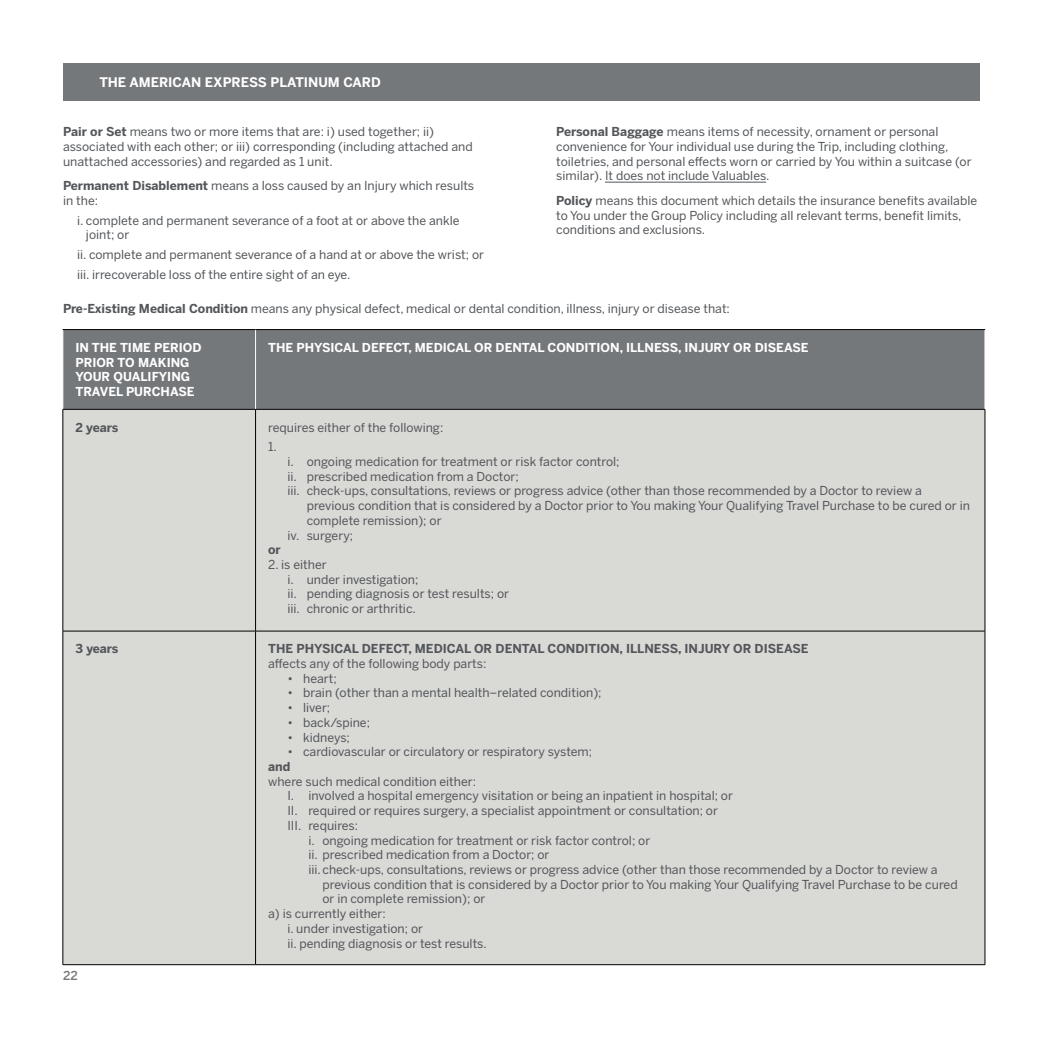
<style>
.page{position:relative;width:1043px;height:1043px;background:#fff}
.page>*{position:absolute;margin:0;border:0;box-sizing:border-box;transform-origin:0 0}
.t1{font:700 13.12px "Benton Sans";color:#fff}
.t2{font:12.25px/14.7px "Benton Sans";color:#53565a}
.t3{font:700 12.25px/14.7px "Benton Sans";color:#fff}
.t4{font:700 12.25px "Benton Sans";color:#53565a}
.t5{font:500 12.25px "Benton Sans";color:#75787b}
.s1{font-weight:700}
</style>
<div class="page">
<div style="left:63px;top:63px;width:916px;height:37px;background:#75787b"></div>
<hr style="left:604px;top:182px;width:161px;height:1px;background:#53565a">
<div style="left:63px;top:330px;width:921px;height:79px;background:#75787b"></div>
<div style="left:63px;top:410px;width:921px;height:553px;background:#d9d9d6"></div>
<hr style="left:255px;top:329px;width:1px;height:80px;background:#fff">
<hr style="left:63px;top:409px;width:192px;height:1px;background:#000">
<hr style="left:255px;top:409px;width:729px;height:1px;background:#000">
<hr style="left:255px;top:409px;width:1px;height:221px;background:#000">
<hr style="left:63px;top:630px;width:192px;height:1px;background:#000">
<hr style="left:255px;top:630px;width:729px;height:1px;background:#000">
<hr style="left:255px;top:631px;width:1px;height:333px;background:#000">
<hr style="left:63px;top:963px;width:192px;height:1px;background:#000">
<hr style="left:255px;top:963px;width:729px;height:1px;background:#000">
<hr style="left:63px;top:329px;width:192px;height:1px;background:#000">
<hr style="left:255px;top:329px;width:729px;height:1px;background:#000">
<hr style="left:62px;top:409px;width:1px;height:221px;background:#000">
<hr style="left:984px;top:409px;width:1px;height:221px;background:#000">
<hr style="left:62px;top:631px;width:1px;height:333px;background:#000">
<hr style="left:984px;top:631px;width:1px;height:333px;background:#000">
<p class="t1" style="left:99px;top:74px;width:283px">THE AMERICAN EXPRESS PLATINUM CARD</p>
<p class="t2" style="left:63px;top:124px;width:411px"><span class="s1">Pair or Set</span> means two or more items that are: i) used together; ii) associated with each other; or iii) corresponding (including attached and unattached accessories) and regarded as 1 unit.</p>
<p class="t2" style="left:63px;top:178px;width:412px"><span class="s1">Permanent Disablement</span> means a loss caused by an Injury which results in the:</p>
<p class="t2" style="left:86px;top:213px;width:375px;text-indent:-9px">i. complete and permanent severance of a foot at or above the ankle joint; or</p>
<p class="t2" style="left:77px;top:245px;width:408px;line-height:19.6px">ii. complete and permanent severance of a hand at or above the wrist; or iii. irrecoverable loss of the entire sight of an eye.</p>
<p class="t2" style="left:556px;top:124px;width:416px"><span class="s1">Personal Baggage</span> means items of necessity, ornament or personal convenience for Your individual use during the Trip, including clothing, toiletries, and personal effects worn or carried by You within a suitcase (or similar). It does not include Valuables.</p>
<p class="t2" style="left:556px;top:193px;width:422px"><span class="s1">Policy</span> means this document which details the insurance benefits available to You under the Group Policy including all relevant terms, benefit limits, conditions and exclusions.</p>
<p class="t2" style="left:63px;top:301px;width:668px"><span class="s1">Pre-Existing Medical Condition</span> means any physical defect, medical or dental condition, illness, injury or disease that:</p>
<p class="t3" style="left:75px;top:340px;width:128px">IN THE TIME PERIOD<br>PRIOR TO MAKING<br>YOUR QUALIFYING<br>TRAVEL PURCHASE</p>
<p class="t3" style="left:268px;top:340px;width:542px">THE PHYSICAL DEFECT, MEDICAL OR DENTAL CONDITION, ILLNESS, INJURY OR DISEASE</p>
<p class="t4" style="left:75px;top:419px;width:44px">2 years</p>
<p class="t2" style="left:268px;top:417px;width:177px;line-height:19.6px">requires either of the following:<br>1.</p>
<p class="t2" style="left:287px;top:454px;width:333px">i. ongoing medication for treatment or risk factor control;</p>
<p class="t2" style="left:287px;top:469px;width:233px">ii. prescribed medication from a Doctor;</p>
<p class="t2" style="left:287px;top:483px;width:635px">iii. check-ups, consultations, reviews or progress advice (other than those recommended by a Doctor to review a</p>
<p class="t2" style="left:306px;top:498px;width:664px">previous condition that is considered by a Doctor prior to You making Your Qualifying Travel Purchase to be cured or in</p>
<p class="t2" style="left:306px;top:513px;width:136px">complete remission); or</p>
<p class="t2" style="left:287px;top:527px;width:67px">iv. surgery;</p>
<p class="t4" style="left:268px;top:542px;width:14px">or</p>
<p class="t2" style="left:287px;top:557px;width:223px;text-indent:-19px">2. is either<br>i. under investigation;<br>ii. pending diagnosis or test results; or iii. chronic or arthritic.</p>
<p class="t4" style="left:75px;top:641px;width:45px">3 years</p>
<p class="t4" style="left:268px;top:641px;width:542px">THE PHYSICAL DEFECT, MEDICAL OR DENTAL CONDITION, ILLNESS, INJURY OR DISEASE</p>
<p class="t2" style="left:268px;top:656px;width:220px">affects any of the following body parts:</p>
<p class="t2" style="left:287px;top:670px;width:51px">• heart;</p>
<p class="t2" style="left:287px;top:685px;width:315px">• brain (other than a mental health–related condition);</p>
<p class="t2" style="left:287px;top:700px;width:44px">• liver;</p>
<p class="t2" style="left:287px;top:714px;width:84px">• back/spine;</p>
<p class="t2" style="left:287px;top:729px;width:64px">• kidneys;</p>
<p class="t2" style="left:287px;top:744px;width:306px">• cardiovascular or circulatory or respiratory system;</p>
<p class="t4" style="left:268px;top:758px;width:24px">and</p>
<p class="t2" style="left:268px;top:773px;width:209px">where such medical condition either:</p>
<p class="t2" style="left:287px;top:788px;width:447px">I. involved a hospital emergency visitation or being an inpatient in hospital; or</p>
<p class="t2" style="left:287px;top:803px;width:432px">II. required or requires surgery, a specialist appointment or consultation; or</p>
<p class="t2" style="left:287px;top:817px;width:72px">III. requires:</p>
<p class="t2" style="left:308px;top:832px;width:343px">i. ongoing medication for treatment or risk factor control; or</p>
<p class="t2" style="left:308px;top:847px;width:242px">ii. prescribed medication from a Doctor; or</p>
<p class="t2" style="left:308px;top:861px;width:630px">iii.check-ups, consultations, reviews or progress advice (other than those recommended by a Doctor to review a</p>
<p class="t2" style="left:322px;top:876px;width:636px">previous condition that is considered by a Doctor prior to You making Your Qualifying Travel Purchase to be cured</p>
<p class="t2" style="left:322px;top:891px;width:164px">or in complete remission); or</p>
<p class="t2" style="left:268px;top:906px;width:119px">a) is currently either:</p>
<p class="t2" style="left:287px;top:920px;width:137px">i. under investigation; or</p>
<p class="t2" style="left:287px;top:935px;width:201px">ii. pending diagnosis or test results.</p>
<p class="t5" style="left:63px;top:967px;width:16px">22</p>
</div>
